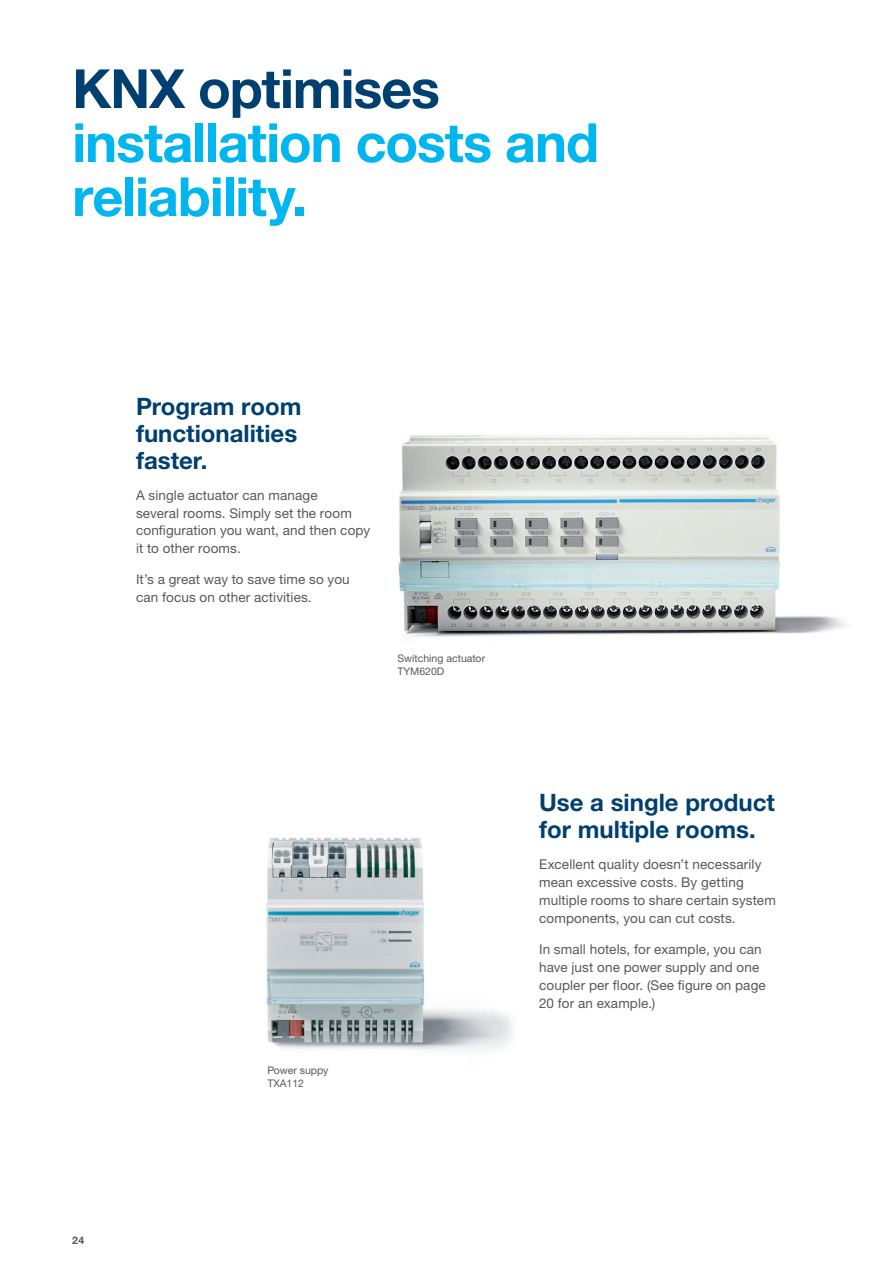
<style>
.page{position:relative;width:893px;height:1263px;background:#fff}
.page>*{position:absolute;margin:0;border:0;box-sizing:border-box;transform-origin:0 0}
.t1{font:700 54px/54px "Helvetica Neue LTW1 G";letter-spacing:-.02em;color:#00b6f0}
.t2{font:700 54px "Helvetica Neue LTW1 G";letter-spacing:-.02em;color:#004071}
.t3{font:700 24px/27px "Helvetica Neue LTW1 G";color:#004071}
.t4{font:13.5px/18px "Helvetica Neue LTW1 G";letter-spacing:.01em;color:#57585a}
.t5{font:10.5px/13.5px "Helvetica Neue LTW1 G";color:#57585a}
.t6{font:700 10.5px "Helvetica Neue LTW1 G";color:#57585a}
</style>
<div class="page">
<img style="left:398px;top:435px;width:448px;height:202px">
<img style="left:266px;top:837px;width:247px;height:214px">
<h1 class="t2" style="left:72px;top:55px;width:369px">KNX optimises</h1>
<h1 class="t1" style="left:72px;top:115px;width:528px">installation costs and reliability.</h1>
<h2 class="t3" style="left:136px;top:392px;width:167px">Program room functionalities faster.</h2>
<p class="t4" style="left:136px;top:486px;width:236px">A single actuator can manage<br>several rooms. Simply set the room configuration you want, and then copy it to other rooms.</p>
<p class="t4" style="left:136px;top:570px;width:215px">It’s a great way to save time so you can focus on other activities.</p>
<p class="t5" style="left:397px;top:651px;width:89px">Switching actuator<br>TYM620D</p>
<p class="t5" style="left:267px;top:1063px;width:63px">Power suppy<br>TXA112</p>
<h2 class="t3" style="left:539px;top:789px;width:237px">Use a single product for multiple rooms.</h2>
<p class="t4" style="left:539px;top:855px;width:238px">Excellent quality doesn’t necessarily mean excessive costs. By getting multiple rooms to share certain system components, you can cut costs.</p>
<p class="t4" style="left:539px;top:940px;width:228px">In small hotels, for example, you can have just one power supply and one coupler per floor. (See figure on page<br>20 for an example.)</p>
<p class="t6" style="left:72px;top:1233px;width:13px">24</p>
</div>
